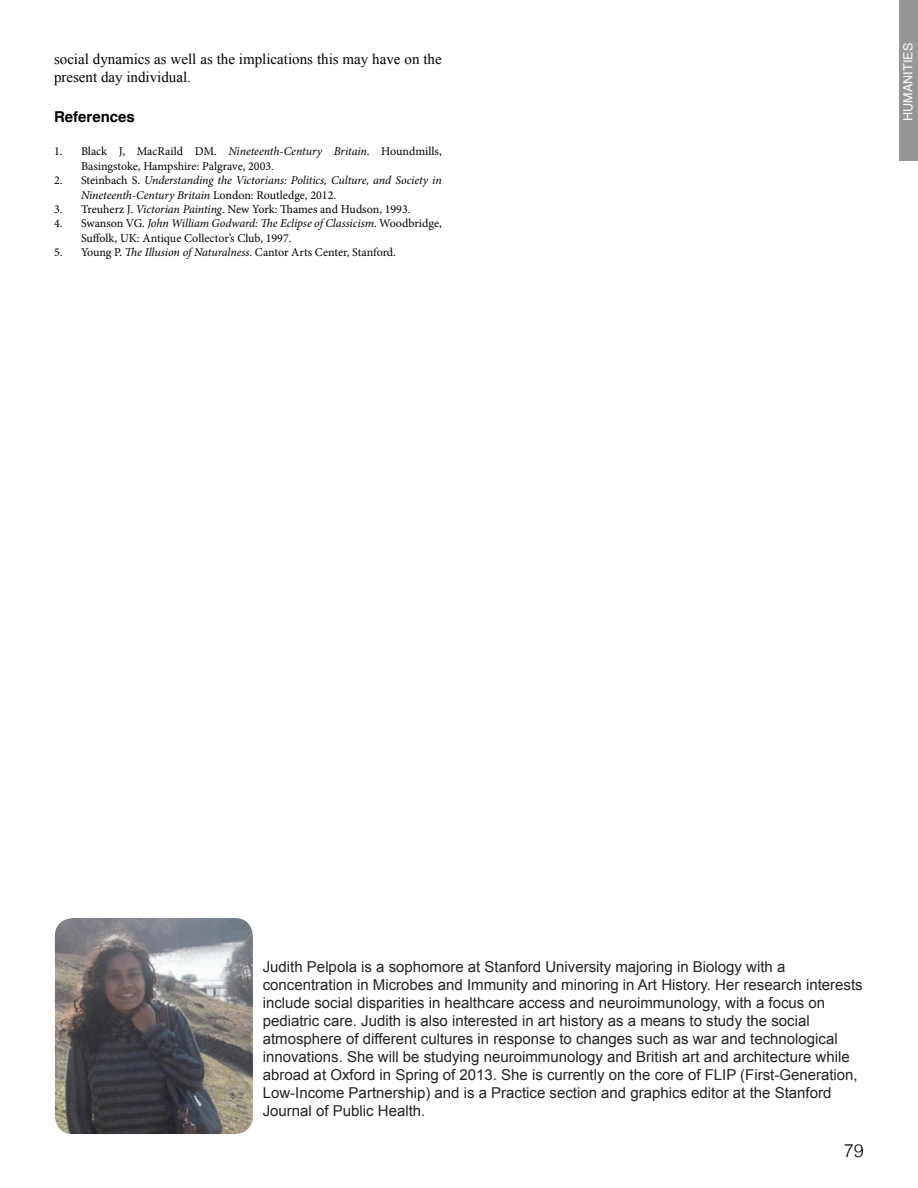
<style>
.page{position:relative;width:918px;height:1188px;background:#fff}
.page>*{position:absolute;margin:0;border:0;box-sizing:border-box;transform-origin:0 0}
.t1{font:300 18px "Helvetica";color:#000}
.t2{font:15px/18px "Arial";color:#222}
.t3{font:15px/18px "Times New Roman";color:#000}
.t4{font:700 15px "Helvetica";color:#000}
.t5{font:12.6px "Helvetica";color:#fff}
.t6{font:12px/14.4px "Minion Pro";letter-spacing:-.005em;color:#000}
.t7{font:italic 12px/14.4px "Minion Pro";letter-spacing:-.01em;color:#000}
.s1{font-style:italic}
.s2{font-style:normal}
</style>
<div class="page">
<div style="left:899px;top:1px;width:19px;height:160px;background:#969696"></div>
<img style="left:55px;top:918px;width:198px;height:216px">
<p class="t3" style="left:54px;top:50px;width:389px">social dynamics as well as the implications this may have on the present day individual.</p>
<p class="t4" style="left:54px;top:105px;width:82px">References</p>
<p class="t6" style="left:81px;top:144px;width:362px;text-indent:-27px">1. Black J, MacRaild DM. <span class="s1">Nineteenth-Century Britain</span>. Houndmills,<br>Basingstoke, Hampshire: Palgrave, 2003.</p>
<p class="t7" style="left:81px;top:173px;width:362px;text-indent:-27px"><span class="s2">2. Steinbach S.</span> Understanding the Victorians: Politics, Culture, and Society in<br>Nineteenth-Century Britain <span class="s2">London: Routledge, 2012.</span></p>
<p class="t6" style="left:54px;top:202px;width:358px">3. Treuherz J. <span class="s1">Victorian Painting</span>. New York: Thames and Hudson, 1993.</p>
<p class="t6" style="left:81px;top:216px;width:362px;text-indent:-27px">4. Swanson VG. <span class="s1">John William Godward: The Eclipse of Classicism</span>. Woodbridge,<br>Suffolk, UK: Antique Collector’s Club, 1997.</p>
<p class="t6" style="left:54px;top:245px;width:343px">5. Young P. <span class="s1">The Illusion of Naturalness</span>. Cantor Arts Center, Stanford.</p>
<p class="t5" style="left:898px;top:121px;width:79px;rotate:-90deg">humanities</p>
<p class="t2" style="left:263px;top:958px;width:601px">Judith Pelpola is a sophomore at Stanford University majoring in Biology with a concentration in Microbes and Immunity and minoring in Art History. Her research interests include social disparities in healthcare access and neuroimmunology, with a focus on pediatric care. Judith is also interested in art history as a means to study the social atmosphere of different cultures in response to changes such as war and technological innovations. She will be studying neuroimmunology and British art and architecture while abroad at Oxford in Spring of 2013. She is currently on the core of FLIP (First-Generation, Low-Income Partnership) and is a Practice section and graphics editor at the Stanford Journal of Public Health.</p>
<p class="t1" style="left:844px;top:1136px;width:22px">79</p>
</div>
